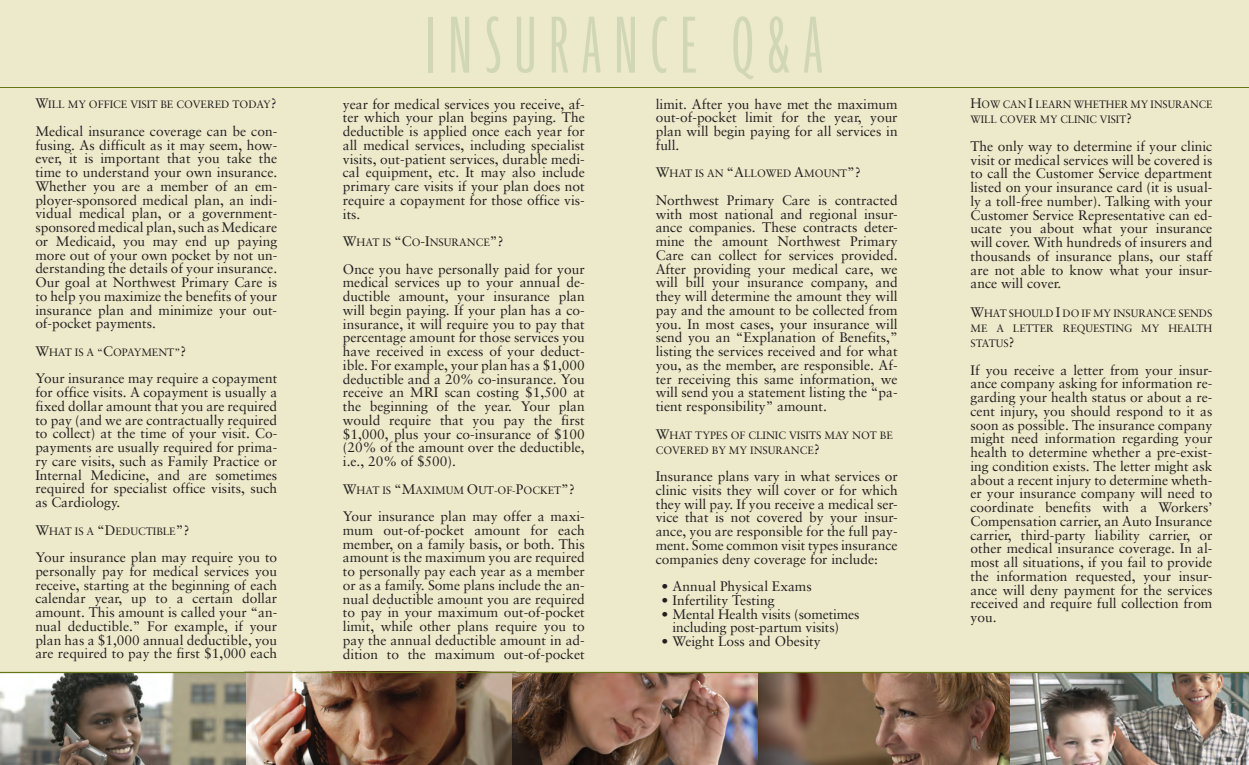
<style>
.page{position:relative;width:1249px;height:765px;background:#edeacb}
.page>*{position:absolute;margin:0;border:0;box-sizing:border-box;transform-origin:0 0}
.t1{font:300 ultra-condensed 87.5px "Agenda";letter-spacing:.15em;color:#d1d6b6}
.t2{font:13.75px/13.8px "Sabon";color:#231f20;text-align:justify}
.t3{font:10.62px/15px "Sabon";color:#231f20}
.s1{font-size:13.75px}
.s2{font-size:11.25px}
</style>
<div class="page">
<hr style="left:0;top:87px;width:1249px;height:1px;background:#677717">
<img style="left:0;top:673px;width:512px;height:92px">
<img style="left:512px;top:673px;width:246px;height:92px">
<img style="left:758px;top:673px;width:491px;height:92px">
<hr style="left:0;top:672px;width:1249px;height:1px;background:#677717">
<p class="t3" style="left:35px;top:97px;width:243px"><span class="s1">W</span>ill my Office Visit be covered today<span class="s1">?</span></p>
<p class="t2" style="left:35px;top:124px;width:243px">Medical insurance coverage can be con&shy;fusing. As difficult as it may seem, how&shy;ever, it is important that you take the time to understand your own insurance.<br>Whether you are a member of an em&shy;ployer-sponsored medical plan, an indi&shy;vidual medical plan, or a government&shy;sponsored medical plan, such as Medicare or Medicaid, you may end up paying more out of your own pocket by not un&shy;derstanding the details of your insurance.<br>Our goal at Northwest Primary Care is to help you maximize the benefits of your insurance plan and minimize your out&shy;of-pocket payments.</p>
<p class="t3" style="left:35px;top:345px;width:153px"><span class="s1">W</span>hat is a “<span class="s1">C</span>opayment”<span class="s1">?</span></p>
<p class="t2" style="left:35px;top:372px;width:243px">Your insurance may require a copayment for office visits. A copayment is usually a fixed dollar amount that you are required to pay (and we are contractually required to collect) at the time of your visit. Co&shy;payments are usually required for prima&shy;ry care visits, such as Family Practice or Internal Medicine, and are sometimes required for specialist office visits, such as Cardiology.</p>
<p class="t3" style="left:35px;top:523px;width:156px"><span class="s1">W</span>hat is a <span class="s1">“D</span>eductible<span class="s1">”?</span></p>
<p class="t2" style="left:35px;top:550px;width:243px">Your insurance plan may require you to personally pay for medical services you receive, starting at the beginning of each calendar year, up to a certain dollar amount. This amount is called your “an&shy;nual deductible.” For example, if your plan has a $1,000 annual deductible, you are required to pay the first $1,000 each</p>
<h1 class="t1" style="left:426px;top:0;width:398px">INSURANCE Q&amp;A</h1>
<p class="t2" style="left:343px;top:97px;width:243px">year for medical services you receive, af&shy;ter which your plan begins paying. The deductible is applied once each year for all medical services, including specialist visits, out-patient services, durable medi&shy;cal equipment, etc. It may also include primary care visits if your plan does not require a copayment for those office vis&shy;its.</p>
<p class="t3" style="left:343px;top:235px;width:162px"><span class="s1">W</span>hat is <span class="s1">“C</span>o<span class="s1">-I</span>nsurance<span class="s1">”?</span></p>
<p class="t2" style="left:343px;top:262px;width:243px">Once you have personally paid for your medical services up to your annual de&shy;ductible amount, your insurance plan will begin paying. If your plan has a co&shy;insurance, it will require you to pay that percentage amount for those services you have received in excess of your deduct&shy;ible. For example, your plan has a $1,000 deductible and a 20% co-insurance. You receive an MRI scan costing $1,500 at the beginning of the year. Your plan would require that you pay the first $1,000, plus your co-insurance of $100 (20% of the amount over the deductible, i.e., 20% of $500).</p>
<p class="t3" style="left:343px;top:482px;width:234px"><span class="s1">W</span>hat is <span class="s1">“M</span>aximum <span class="s1">O</span><span class="s2">ut</span>-of-<span class="s1">P</span>ocket<span class="s1">”?</span></p>
<p class="t2" style="left:343px;top:509px;width:243px">Your insurance plan may offer a maxi&shy;mum out-of-pocket amount for each member, on a family basis, or both. This amount is the maximum you are required to personally pay each year as a member or as a family. Some plans include the an&shy;nual deductible amount you are required to pay in your maximum out-of-pocket limit, while other plans require you to pay the annual deductible amount in ad&shy;dition to the maximum out-of-pocket</p>
<p class="t2" style="left:656px;top:97px;width:243px">limit. After you have met the maximum out-of-pocket limit for the year, your plan will begin paying for all services in full.</p>
<p class="t3" style="left:656px;top:166px;width:207px"><span class="s1">W</span>hat is an <span class="s1">“A</span>llowed <span class="s1">A</span>mount<span class="s1">”?</span></p>
<p class="t2" style="left:656px;top:193px;width:243px">Northwest Primary Care is contracted with most national and regional insur&shy;ance companies. These contracts deter&shy;mine the amount Northwest Primary Care can collect for services provided.<br>After providing your medical care, we will bill your insurance company, and they will determine the amount they will pay and the amount to be collected from you. In most cases, your insurance will send you an “Explanation of Benefits,” listing the services received and for what you, as the member, are responsible. Af&shy;ter receiving this same information, we will send you a statement listing the “pa&shy;tient responsibility” amount.</p>
<p class="t3" style="left:656px;top:427px;width:239px"><span class="s1">W</span>hat types of clinic visits may not be covered by my insurance<span class="s1">?</span></p>
<p class="t2" style="left:656px;top:469px;width:243px">Insurance plans vary in what services or clinic visits they will cover or for which they will pay. If you receive a medical ser&shy;vice that is not covered by your insur&shy;ance, you are responsible for the full pay&shy;ment. Some common visit types insurance companies deny coverage for include:</p>
<p class="t2" style="left:661px;top:579px;width:152px">• Annual Physical Exams</p>
<p class="t2" style="left:661px;top:593px;width:115px">• Infertility Testing</p>
<p class="t2" style="left:672px;top:607px;width:188px;text-indent:-11px">• Mental Health visits (sometimes including post-partum visits)</p>
<p class="t2" style="left:661px;top:634px;width:161px">• Weight Loss and Obesity</p>
<p class="t3" style="left:970px;top:97px;width:243px"><span class="s1">H</span>ow can <span class="s1">I</span> learn whether my insurance will cover my clinic visit<span class="s1">?</span></p>
<p class="t2" style="left:970px;top:139px;width:244px">The only way to determine if your clinic visit or medical services will be covered is to call the Customer Service department listed on your insurance card (it is usual&shy;ly a toll-free number). Talking with your Customer Service Representative can ed&shy;ucate you about what your insurance will cover. With hundreds of insurers and thousands of insurance plans, our staff are not able to know what your insur&shy;ance will cover.</p>
<p class="t3" style="left:970px;top:306px;width:243px;text-align:justify"><span class="s1">W</span>hat should <span class="s1">I</span> do if my insurance sends me a letter requesting my health status<span class="s1">?</span></p>
<p class="t2" style="left:970px;top:363px;width:243px">If you receive a letter from your insur&shy;ance company asking for information re&shy;garding your health status or about a re&shy;cent injury, you should respond to it as soon as possible. The insurance company might need information regarding your health to determine whether a pre-exist&shy;ing condition exists. The letter might ask about a recent injury to determine wheth&shy;er your insurance company will need to coordinate benefits with a Workers’ Compensation carrier, an Auto Insurance carrier, third-party liability carrier, or other medical insurance coverage. In al&shy;most all situations, if you fail to provide the information requested, your insur&shy;ance will deny payment for the services received and require full collection from you.</p>
</div>
